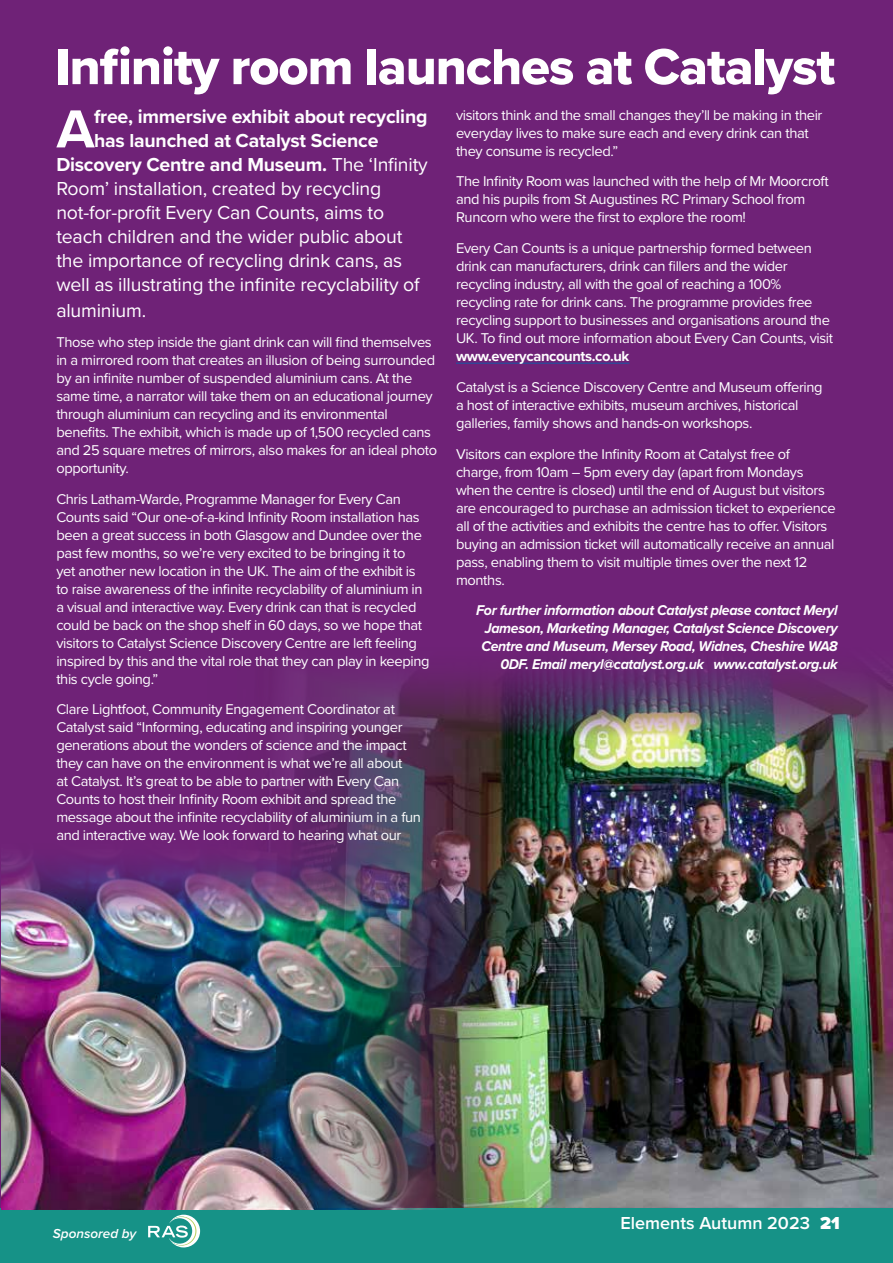
<style>
.page{position:relative;width:893px;height:1263px;background:#fff}
.page>*{position:absolute;margin:0;border:0;box-sizing:border-box;transform-origin:0 0}
.t1{font:700 55.5px "Proxima Nova";color:#fff}
.t2{font:52.5px "Proxima Nova Extrabld";letter-spacing:-.02em;color:#fff}
.t3{font:19.5px "Proxima Nova";letter-spacing:-.01em;color:#fff}
.t4{font:700 19.5px "Proxima Nova";letter-spacing:-.01em;color:#fff}
.t5{font:600 18px "Proxima Nova";color:#fff}
.t6{font:14.7px/18px "Proxima Nova";letter-spacing:-.025em;color:#fff}
.t7{font:italic 700 14.7px/18px "Proxima Nova";letter-spacing:-.025em;color:#fff;text-align:right;scale:.96 1}
.t8{font:700 14.7px "Proxima Nova";letter-spacing:-.025em;color:#fff}
.t9{font:italic 600 13.5px "Proxima Nova";color:#fff}
.s1{font-weight:400}
.s2{font-weight:900}
</style>
<div class="page">
<div style="left:0;top:1208px;width:893px;height:55px;background:#169287"></div>
<svg style="left:148px;top:1214px;width:52px;height:34px"></svg>
<div style="left:0;top:0;width:893px;height:1208px;background:#6f2277"></div>
<img style="left:1px;top:858px;width:441px;height:351px">
<img style="left:187px;top:668px;width:706px;height:540px">
<hr style="left:456px;top:363px;width:173px;height:1px;background:#2a4b9b">
<h2 class="t2" style="left:55px;top:27px;width:781px">Infinity room launches at Catalyst</h2>
<h1 class="t1" style="left:57px;top:88px;width:39px">A</h1>
<h3 class="t4" style="left:94px;top:102px;width:335px">free, immersive exhibit about recycling</h3>
<p class="t6" style="left:456px;top:105px;width:368px">visitors think and the small changes they’ll be making in their everyday lives to make sure each and every drink can that they consume is recycled.”</p>
<p class="t6" style="left:456px;top:172px;width:374px">The Infinity Room was launched with the help of Mr Moorcroft and his pupils from St Augustines RC Primary School from<br>Runcorn who were the first to explore the room!</p>
<p class="t6" style="left:456px;top:239px;width:379px">Every Can Counts is a unique partnership formed between drink can manufacturers, drink can fillers and the wider recycling industry, all with the goal of reaching a 100% recycling rate for drink cans. The programme provides free recycling support to businesses and organisations around the UK. To find out more information about Every Can Counts, visit</p>
<p class="t8" style="left:456px;top:345px;width:175px">www.everycancounts.co.uk</p>
<p class="t6" style="left:456px;top:377px;width:368px">Catalyst is a Science Discovery Centre and Museum offering a host of interactive exhibits, museum archives, historical galleries, family shows and hands-on workshops.</p>
<p class="t6" style="left:456px;top:444px;width:381px">Visitors can explore the Infinity Room at Catalyst free of charge, from 10am – 5pm every day (apart from Mondays when the centre is closed) until the end of August but visitors are encouraged to purchase an admission ticket to experience all of the activities and exhibits the centre has to offer. Visitors buying an admission ticket will automatically receive an annual pass, enabling them to visit multiple times over the next 12 months.</p>
<p class="t7" style="left:476px;top:601px;width:378px">For further information about Catalyst please contact Meryl Jameson, Marketing Manager, Catalyst Science Discovery Centre and Museum, Mersey Road, Widnes, Cheshire WA8<br>0DF. Email meryl@catalyst.org.uk www.catalyst.org.uk</p>
<h3 class="t4" style="left:94px;top:126px;width:286px">has launched at Catalyst Science</h3>
<h3 class="t4" style="left:56px;top:150px;width:373px">Discovery Centre and Museum. <span class="s1">The ‘Infinity</span></h3>
<h3 class="t3" style="left:56px;top:174px;width:327px">Room’ installation, created by recycling</h3>
<h3 class="t3" style="left:56px;top:198px;width:329px">not-for-profit Every Can Counts, aims to</h3>
<h3 class="t3" style="left:56px;top:222px;width:348px">teach children and the wider public about</h3>
<h3 class="t3" style="left:56px;top:246px;width:348px">the importance of recycling drink cans, as</h3>
<h3 class="t3" style="left:56px;top:270px;width:365px">well as illustrating the infinite recyclability of</h3>
<h3 class="t3" style="left:56px;top:296px;width:91px">aluminium.</h3>
<p class="t6" style="left:56px;top:332px;width:382px">Those who step inside the giant drink can will find themselves in a mirrored room that creates an illusion of being surrounded by an infinite number of suspended aluminium cans. At the same time, a narrator will take them on an educational journey through aluminium can recycling and its environmental benefits. The exhibit, which is made up of 1,500 recycled cans and 25 square metres of mirrors, also makes for an ideal photo opportunity.</p>
<p class="t6" style="left:56px;top:489px;width:375px">Chris Latham-Warde, Programme Manager for Every Can Counts said “Our one-of-a-kind Infinity Room installation has been a great success in both Glasgow and Dundee over the past few months, so we’re very excited to be bringing it to<br>yet another new location in the UK. The aim of the exhibit is to raise awareness of the infinite recyclability of aluminium in a visual and interactive way. Every drink can that is recycled could be back on the shop shelf in 60 days, so we hope that visitors to Catalyst Science Discovery Centre are left feeling inspired by this and the vital role that they can play in keeping this cycle going.”</p>
<p class="t6" style="left:56px;top:700px;width:366px">Clare Lightfoot, Community Engagement Coordinator at Catalyst said “Informing, educating and inspiring younger generations about the wonders of science and the impact they can have on the environment is what we’re all about<br>at Catalyst. It’s great to be able to partner with Every Can Counts to host their Infinity Room exhibit and spread the message about the infinite recyclability of aluminium in a fun and interactive way. We look forward to hearing what our</p>
<p class="t9" style="left:53px;top:1223px;width:85px">Sponsored by</p>
<p class="t5" style="left:620px;top:1210px;width:221px">Elements Autumn 2023 <span class="s2">21</span></p>
</div>
